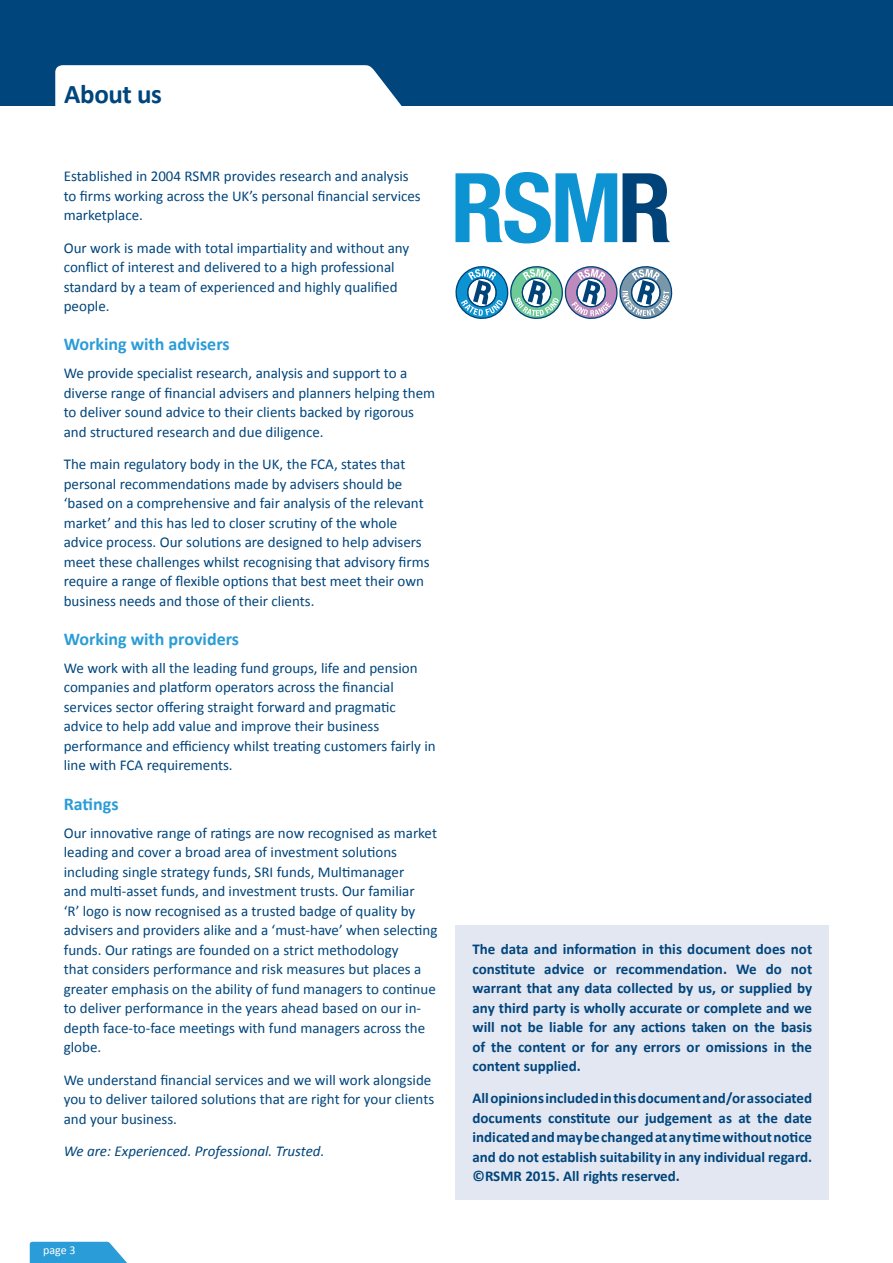
<style>
.page{position:relative;width:893px;height:1263px;background:#fff}
.page>*{position:absolute;margin:0;border:0;box-sizing:border-box;transform-origin:0 0}
.t1{font:700 27px "Calibri";letter-spacing:-.015em;color:#00457c}
.t2{font:700 18px "Calibri";color:#2a9cd7}
.t3{font:15px/19.5px "Calibri";color:#00457c}
.t4{font:700 15px/19.5px "Calibri";color:#00457c;text-align:justify}
.t5{font:italic 15px "Calibri";color:#00457c}
.t6{font:12px "Calibri";color:#fff}
</style>
<div class="page">
<div style="left:0;top:0;width:893px;height:106px;background:#00457c"></div>
<svg style="left:55px;top:65px;width:347px;height:41px;background:#f1f5f8"></svg>
<svg style="left:455px;top:172px;width:162px;height:71px"></svg>
<svg style="left:623px;top:173px;width:47px;height:69px"></svg>
<div style="left:455px;top:925px;width:374px;height:274px;background:#e3e7f2"></div>
<svg style="left:455px;top:266px;width:217px;height:53px"></svg>
<svg style="left:30px;top:1241px;width:97px;height:22px;background:#44a8db"></svg>
<h1 class="t1" style="left:64px;top:77px;width:99px">About us</h1>
<p class="t3" style="left:64px;top:167px;width:358px">Established in 2004 RSMR provides research and analysis to firms working across the UK’s personal financial services marketplace.</p>
<p class="t3" style="left:64px;top:238px;width:347px">Our work is made with total impartiality and without any conflict of interest and delivered to a high professional standard by a team of experienced and highly qualified people.</p>
<p class="t2" style="left:64px;top:333px;width:167px">Working with advisers</p>
<p class="t3" style="left:64px;top:364px;width:373px">We provide specialist research, analysis and support to a diverse range of financial advisers and planners helping them to deliver sound advice to their clients backed by rigorous and structured research and due diligence.</p>
<p class="t3" style="left:64px;top:454px;width:367px">The main regulatory body in the UK, the FCA, states that personal recommendations made by advisers should be ‘based on a comprehensive and fair analysis of the relevant market’ and this has led to closer scrutiny of the whole advice process. Our solutions are designed to help advisers meet these challenges whilst recognising that advisory firms require a range of flexible options that best meet their own business needs and those of their clients.</p>
<p class="t2" style="left:64px;top:627px;width:177px">Working with providers</p>
<p class="t3" style="left:64px;top:658px;width:373px">We work with all the leading fund groups, life and pension companies and platform operators across the financial services sector offering straight forward and pragmatic advice to help add value and improve their business performance and efficiency whilst treating customers fairly in line with FCA requirements.</p>
<p class="t2" style="left:64px;top:792px;width:56px">Ratings</p>
<p class="t3" style="left:64px;top:823px;width:375px">Our innovative range of ratings are now recognised as market leading and cover a broad area of investment solutions including single strategy funds, SRI funds, Multimanager<br>and multi-asset funds, and investment trusts. Our familiar<br>‘R’ logo is now recognised as a trusted badge of quality by advisers and providers alike and a ‘must-have’ when selecting funds. Our ratings are founded on a strict methodology<br>that considers performance and risk measures but places a greater emphasis on the ability of fund managers to continue to deliver performance in the years ahead based on our in&shy;depth face-to-face meetings with fund managers across the globe.</p>
<p class="t3" style="left:64px;top:1070px;width:372px">We understand financial services and we will work alongside you to deliver tailored solutions that are right for your clients and your business.</p>
<p class="t5" style="left:64px;top:1140px;width:262px">We are: Experienced. Professional. Trusted.</p>
<p class="t6" style="left:43px;top:1243px;width:34px">page 3</p>
<p class="t4" style="left:472px;top:939px;width:341px">The data and information in this document does not constitute advice or recommendation. We do not warrant that any data collected by us, or supplied by any third party is wholly accurate or complete and we will not be liable for any actions taken on the basis of the content or for any errors or omissions in the content supplied.</p>
<p class="t4" style="left:472px;top:1088px;width:341px">All opinions included in this document and/or associated documents constitute our judgement as at the date indicated and may be changed at any time without notice and do not establish suitability in any individual regard. ©RSMR 2015. All rights reserved.</p>
</div>
